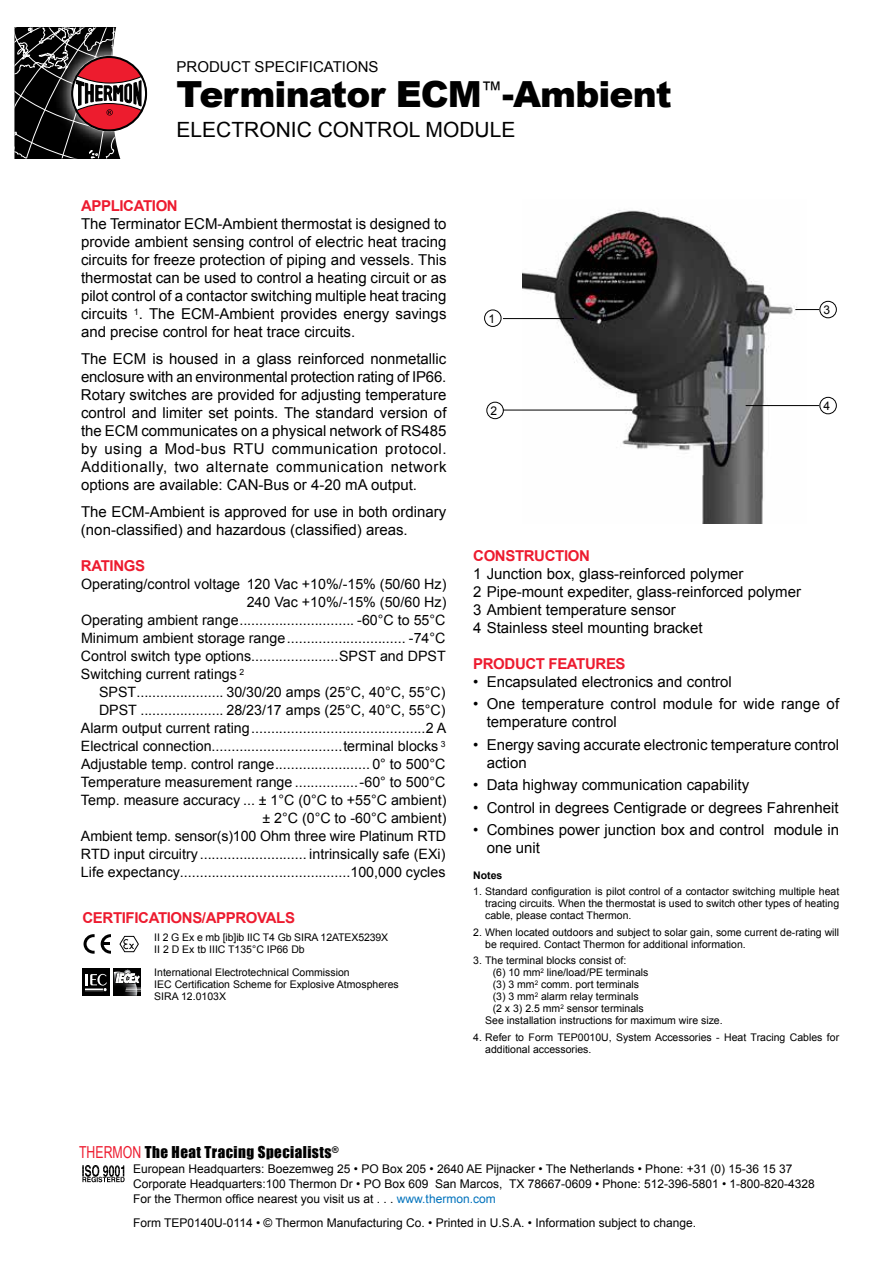
<style>
.page{position:relative;width:893px;height:1263px;background:#fff}
.page>*{position:absolute;margin:0;border:0;box-sizing:border-box;transform-origin:0 0}
.t1{font:900 36px "Arial";letter-spacing:-.025em;color:#000}
.t2{font:21px "Arial";color:#000}
.t3{font:15px/18px "Arial";color:#000}
.t4{font:700 15px "Arial";letter-spacing:-.025em;color:#ed1b2f}
.t5{font:15px "Impact";letter-spacing:.03em;color:#000}
.t6{font:15px "Arial";color:#000101}
.t7{font:14.25px "Arial";color:#000}
.t8{font:12px/15px "Arial";color:#000}
.t9{font:10.5px/12px "Arial";color:#000}
.t10{font:700 10.5px "Arial";color:#000}
.s1{font-family:"Arial Narrow";font-size:16.5px;color:#ed1b2f}
.s2{color:#0072bc}
</style>
<div class="page">
<svg style="left:14px;top:27px;width:133px;height:131px"></svg>
<div style="left:71px;top:56px;width:76px;height:75px;border:2px solid #000;border-radius:50%"></div>
<img style="left:523px;top:210px;width:283px;height:314px">
<svg style="left:82px;top:1165px;width:43px;height:17px"></svg>
<svg style="left:119px;top:935px;width:20px;height:17px"></svg>
<svg style="left:84px;top:934px;width:11px;height:20px"></svg>
<svg style="left:101px;top:934px;width:10px;height:20px"></svg>
<div style="left:114px;top:968px;width:27px;height:28px;background:#000"></div>
<svg style="left:113px;top:969px;width:28px;height:27px"></svg>
<div style="left:82px;top:968px;width:27px;height:28px;background:#000"></div>
<svg style="left:85px;top:974px;width:22px;height:18px"></svg>
<hr style="left:503px;top:318px;width:71px;height:1px;background:#000">
<hr style="left:503px;top:410px;width:129px;height:1px;background:#000">
<hr style="left:746px;top:405px;width:73px;height:1px;background:#000">
<div style="left:484px;top:310px;width:17px;height:17px;border:1px solid #000;border-radius:50%"></div>
<div style="left:486px;top:402px;width:18px;height:17px;border:1px solid #000;border-radius:50%"></div>
<div style="left:819px;top:397px;width:18px;height:17px;border:1px solid #000;border-radius:50%"></div>
<svg style="left:795px;top:309px;width:24px;height:1px"></svg>
<div style="left:819px;top:301px;width:18px;height:17px;border:1px solid #000;border-radius:50%"></div>
<p class="t6" style="left:177px;top:57px;width:20px">Product</p>
<p class="t6" style="left:255px;top:57px;width:20px">Specifications</p>
<h1 class="t1" style="left:177px;top:68px;width:497px">Terminator ECM<sup>™</sup>-Ambient</h1>
<h2 class="t2" style="left:177px;top:116px;width:39px">Electronic</h2>
<h2 class="t2" style="left:318px;top:116px;width:31px">Contro</h2>
<h2 class="t2" style="left:409px;top:116px;width:50px">l Modu</h2>
<h2 class="t2" style="left:490px;top:116px;width:24px">le</h2>
<p class="t4" style="left:81px;top:196px;width:98px">APPLICATION</p>
<p class="t3" style="left:81px;top:215px;width:367px;text-align:justify">The Terminator ECM-Ambient thermostat is designed to provide ambient sensing control of electric heat tracing circuits for freeze protection of piping and vessels. This thermostat can be used to control a heating circuit or as pilot control of a contactor switching multiple heat tracing circuits <sup>1</sup>. The ECM-Ambient provides energy savings and precise control for heat trace circuits.</p>
<p class="t3" style="left:81px;top:350px;width:367px;text-align:justify">The ECM is housed in a glass reinforced nonmetallic enclosure with an environmental protection rating of IP66.<br>Rotary switches are provided for adjusting temperature control and limiter set points. The standard version of the ECM communicates on a physical network of RS485 by using a Mod-bus RTU communication protocol.<br>Additionally, two alternate communication network options are available: CAN-Bus or 4-20 mA output.</p>
<p class="t3" style="left:81px;top:503px;width:367px">The ECM-Ambient is approved for use in both ordinary (non-classified) and hazardous (classified) areas.</p>
<p class="t4" style="left:81px;top:556px;width:66px">RATINGS</p>
<p class="t7" style="left:81px;top:575px;width:367px">Operating/control voltage 120 Vac +10%/-15% (50/60 Hz)</p>
<p class="t7" style="left:247px;top:593px;width:201px">240 Vac +10%/-15% (50/60 Hz)</p>
<p class="t7" style="left:81px;top:611px;width:366px">Operating ambient range............................. -60°C to 55°C</p>
<p class="t7" style="left:81px;top:629px;width:366px">Minimum ambient storage range.............................. -74°C</p>
<p class="t7" style="left:81px;top:647px;width:366px">Control switch type options......................SPST and DPST</p>
<p class="t7" style="left:81px;top:665px;width:165px">Switching current ratings <sup>2</sup></p>
<p class="t7" style="left:99px;top:683px;width:348px">SPST...................... 30/30/20 amps (25°C, 40°C, 55°C)</p>
<p class="t7" style="left:99px;top:701px;width:348px">DPST ..................... 28/23/17 amps (25°C, 40°C, 55°C)</p>
<p class="t7" style="left:81px;top:719px;width:367px">Alarm output current rating............................................2 A</p>
<p class="t7" style="left:81px;top:737px;width:366px">Electrical connection.................................terminal blocks <sup>3</sup></p>
<p class="t7" style="left:81px;top:755px;width:366px">Adjustable temp. control range........................ 0° to 500°C</p>
<p class="t7" style="left:81px;top:773px;width:366px">Temperature measurement range ................-60° to 500°C</p>
<p class="t7" style="left:81px;top:791px;width:367px">Temp. measure accuracy ... ± 1°C (0°C to +55°C ambient)</p>
<p class="t7" style="left:262px;top:809px;width:186px">± 2°C (0°C to -60°C ambient)</p>
<p class="t7" style="left:81px;top:827px;width:367px">Ambient temp. sensor(s)100 Ohm three wire Platinum RTD</p>
<p class="t7" style="left:81px;top:845px;width:366px">RTD input circuitry ........................... intrinsically safe (EXi)</p>
<p class="t7" style="left:81px;top:863px;width:366px">Life expectancy...........................................100,000 cycles</p>
<p class="t4" style="left:82px;top:907px;width:214px">CERTIFICATIONS/APPROVALS</p>
<p class="t9" style="left:154px;top:931px;width:235px">II 2 G Ex e mb [ib]ib IIC T4 Gb SIRA 12ATEX5239X<br>II 2 D Ex tb IIIC T135°C IP66 Db</p>
<p class="t9" style="left:154px;top:966px;width:246px">International Electrotechnical Commission<br>IEC Certification Scheme for Explosive Atmospheres<br>SIRA 12.0103X</p>
<p class="t8" style="left:488px;top:311px;width:8px">1</p>
<p class="t8" style="left:491px;top:403px;width:8px">2</p>
<p class="t8" style="left:824px;top:302px;width:8px">3</p>
<p class="t8" style="left:824px;top:398px;width:8px">4</p>
<p class="t4" style="left:473px;top:545px;width:118px">CONSTRUCTION</p>
<p class="t3" style="left:473px;top:565px;width:329px">1 Junction box, glass-reinforced polymer<br>2 Pipe-mount expediter, glass-reinforced polymer 3 Ambient temperature sensor<br>4 Stainless steel mounting bracket</p>
<p class="t4" style="left:473px;top:653px;width:154px">PRODUCT FEATURES</p>
<p class="t3" style="left:473px;top:673px;width:260px">• Encapsulated electronics and control</p>
<p class="t3" style="left:487px;top:695px;width:354px;text-indent:-14px">• One temperature control module for wide range of temperature control</p>
<p class="t3" style="left:487px;top:736px;width:354px;text-indent:-13px">• Energy saving accurate electronic temperature control action</p>
<p class="t3" style="left:473px;top:776px;width:278px">• Data highway communication capability</p>
<p class="t3" style="left:473px;top:799px;width:367px">• Control in degrees Centigrade or degrees Fahrenheit</p>
<p class="t3" style="left:487px;top:821px;width:354px;text-indent:-14px">• Combines power junction box and control module in one unit</p>
<p class="t10" style="left:473px;top:868px;width:31px">NOTES</p>
<p class="t9" style="left:485px;top:886px;width:356px;text-align:justify;text-indent:-12px">1. Standard configuration is pilot control of a contactor switching multiple heat tracing circuits. When the thermostat is used to switch other types of heating cable, please contact Thermon.</p>
<p class="t9" style="left:485px;top:926px;width:356px;text-indent:-12px">2. When located outdoors and subject to solar gain, some current de-rating will be required. Contact Thermon for additional information.</p>
<p class="t9" style="left:473px;top:955px;width:155px">3. The terminal blocks consist of:</p>
<p class="t9" style="left:493px;top:967px;width:157px">(6) 10 mm<sup>2</sup> line/load/PE terminals</p>
<p class="t9" style="left:493px;top:979px;width:148px">(3) 3 mm<sup>2</sup> comm. port terminals</p>
<p class="t9" style="left:493px;top:991px;width:147px">(3) 3 mm<sup>2</sup> alarm relay terminals</p>
<p class="t9" style="left:493px;top:1003px;width:153px">(2 x 3) 2.5 mm<sup>2</sup> sensor terminals</p>
<p class="t9" style="left:485px;top:1015px;width:239px">See installation instructions for maximum wire size.</p>
<p class="t9" style="left:485px;top:1031px;width:356px;text-indent:-12px">4. Refer to Form TEP0010U, System Accessories - Heat Tracing Cables for additional accessories.</p>
<p class="t5" style="left:79px;top:1140px;width:261px"><span class="s1">THERMON</span> The Heat Tracing Specialists<sup>®</sup></p>
<p class="t8" style="left:133px;top:1161px;width:683px">European Headquarters: Boezemweg 25 • PO Box 205 • 2640 AE Pijnacker • The Netherlands • Phone: +31 (0) 15-36 15 37<br>Corporate Headquarters:100 Thermon Dr • PO Box 609 San Marcos, TX 78667-0609 • Phone: 512-396-5801 • 1-800-820-4328<br>For the Thermon office nearest you visit us at . . . <span class="s2">www.thermon.com</span></p>
<p class="t8" style="left:133px;top:1215px;width:565px">Form TEP0140U-0114 • © Thermon Manufacturing Co. • Printed in U.S.A. • Information subject to change.</p>
</div>
